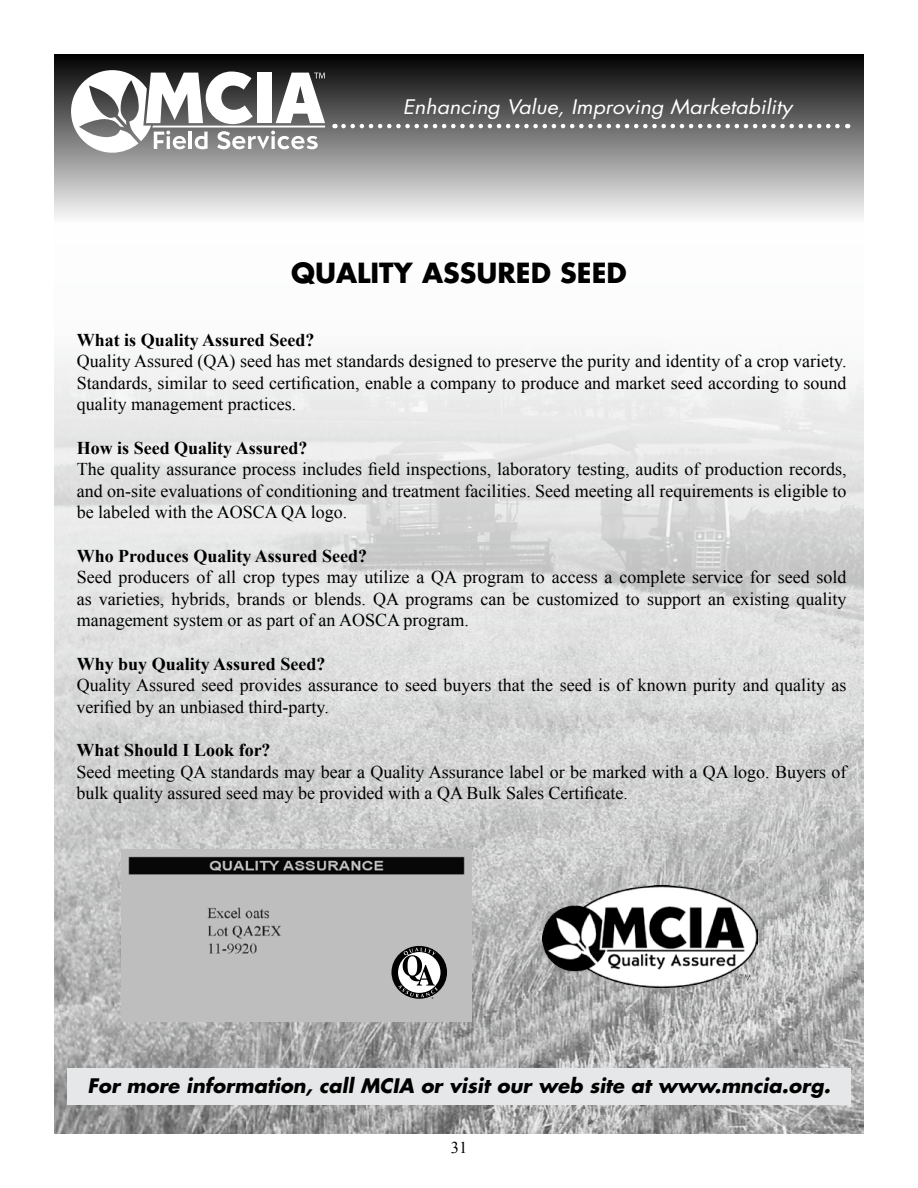
<style>
.page{position:relative;width:918px;height:1188px;background:#fff}
.page>*{position:absolute;margin:0;border:0;box-sizing:border-box;transform-origin:0 0}
.t1{font:700 27px "Futura";color:#000}
.t2{font:italic 700 19.5px "Futura";color:#000}
.t3{font:italic 19.5px "Futura";color:#fffffe;scale:1.1 1}
.t4{font:18px/21.6px "Times New Roman";color:#000;text-align:justify}
.t5{font:700 18px "Times New Roman";color:#000}
.t6{font:16.5px "Times New Roman";color:#000}
</style>
<div class="page">
<div style="left:54px;top:54px;width:810px;height:168px;background:linear-gradient(to bottom,#010101,#fafafa)"></div>
<svg style="left:343px;top:124px;width:505px;height:4px"></svg>
<img style="left:54px;top:356px;width:810px;height:778px">
<svg style="left:71px;top:70px;width:254px;height:83px"></svg>
<img style="left:122px;top:849px;width:350px;height:172px">
<div style="left:392px;top:946px;width:55px;height:53px;background:#000;border-radius:50%"></div>
<div style="left:398px;top:952px;width:42px;height:41px;background:#fff;border-radius:50%"></div>
<svg style="left:398px;top:948px;width:40px;height:51px"></svg>
<img style="left:542px;top:886px;width:215px;height:102px">
<div style="left:67px;top:1068px;width:784px;height:36px;background:#e6e7e8"></div>
<p class="t3" style="left:403px;top:94px;width:355px">Enhancing Value, Improving Marketability</p>
<h1 class="t1" style="left:291px;top:254px;width:337px">QUALITY ASSURED SEED</h1>
<p class="t5" style="left:77px;top:327px;width:239px">What is Quality Assured Seed?</p>
<p class="t4" style="left:77px;top:350px;width:771px">Quality Assured (QA) seed has met standards designed to preserve the purity and identity of a crop variety.<br>Standards, similar to seed certification, enable a company to produce and market seed according to sound quality management practices.</p>
<p class="t5" style="left:77px;top:435px;width:232px">How is Seed Quality Assured?</p>
<p class="t4" style="left:77px;top:458px;width:771px">The quality assurance process includes field inspections, laboratory testing, audits of production records, and on-site evaluations of conditioning and treatment facilities. Seed meeting all requirements is eligible to be labeled with the AOSCA QA logo.</p>
<p class="t5" style="left:77px;top:543px;width:292px">Who Produces Quality Assured Seed?</p>
<p class="t4" style="left:77px;top:566px;width:771px">Seed producers of all crop types may utilize a QA program to access a complete service for seed sold as varieties, hybrids, brands or blends. QA programs can be customized to support an existing quality management system or as part of an AOSCA program.</p>
<p class="t5" style="left:77px;top:651px;width:250px">Why buy Quality Assured Seed?</p>
<p class="t4" style="left:77px;top:674px;width:771px">Quality Assured seed provides assurance to seed buyers that the seed is of known purity and quality as verified by an unbiased third-party.</p>
<p class="t5" style="left:77px;top:738px;width:196px">What Should I Look for?</p>
<p class="t4" style="left:77px;top:761px;width:771px">Seed meeting QA standards may bear a Quality Assurance label or be marked with a QA logo. Buyers of bulk quality assured seed may be provided with a QA Bulk Sales Certificate.</p>
<p class="t2" style="left:88px;top:1073px;width:744px">For more information, call MCIA or visit our web site at www.mncia.org.</p>
<p class="t6" style="left:451px;top:1136px;width:18px">31</p>
</div>
